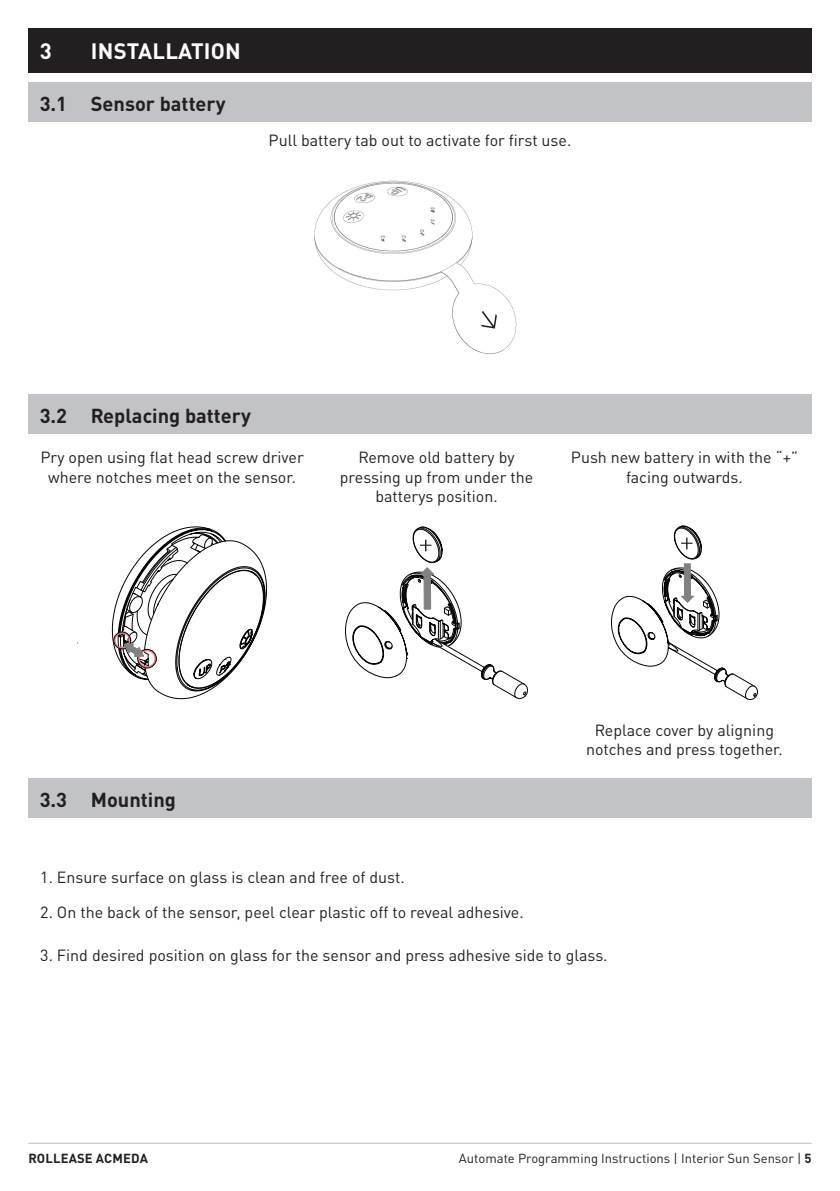
<style>
.page{position:relative;width:840px;height:1191px;background:#fff}
.page>*{position:absolute;margin:0;border:0;box-sizing:border-box;transform-origin:0 0}
.t1{font:700 22px "DINOT";letter-spacing:.01em;color:#fff}
.t2{font:700 20px "DINOT";color:#231f20}
.Copy{font:16px/19.2px "DINOT";color:#231f20;text-align:center}
.t3{font:13px "DINOT";color:#231f20}
.t4{font:700 13px "DINOT";letter-spacing:.01em;color:#231f20}
.s1{font-weight:700}
</style>
<div class="page">
<hr style="left:28px;top:1142px;width:783px;height:1px;background:#bcbdc0">
<div style="left:28px;top:28px;width:783px;height:45px;background:#231f20"></div>
<div style="left:28px;top:82px;width:783px;height:40px;background:#c2c3c6"></div>
<div style="left:28px;top:394px;width:783px;height:40px;background:#c2c3c6"></div>
<div style="left:28px;top:778px;width:783px;height:40px;background:#c2c3c6"></div>
<img style="left:314px;top:180px;width:203px;height:174px">
<svg style="left:77px;top:526px;width:190px;height:173px"></svg>
<svg style="left:611px;top:525px;width:146px;height:175px"></svg>
<svg style="left:345px;top:527px;width:182px;height:171px"></svg>
<svg style="left:480px;top:311px;width:16px;height:17px"></svg>
<p class="t1" style="left:40px;top:36px;width:13px">3</p>
<p class="t1" style="left:91px;top:36px;width:151px">INSTALLATION</p>
<p class="t2" style="left:40px;top:91px;width:187px">3.1 Sensor battery</p>
<p class="Copy" style="left:268px;top:130px;width:304px">Pull battery tab out to activate for first use.</p>
<p class="t2" style="left:40px;top:403px;width:212px">3.2 Replacing battery</p>
<p class="Copy" style="left:41px;top:448px;width:264px">Pry open using flat head screw driver where notches meet on the sensor.</p>
<p class="Copy" style="left:339px;top:448px;width:195px">Remove old battery by pressing up from under the batterys position.</p>
<p class="Copy" style="left:570px;top:448px;width:228px">Push new battery in with the “+” facing outwards.</p>
<p class="t2" style="left:40px;top:787px;width:138px">3.3 Mounting</p>
<p class="Copy" style="left:585px;top:720px;width:198px">Replace cover by aligning notches and press together.</p>
<p class="Copy" style="left:40px;top:867px;width:366px">1. Ensure surface on glass is clean and free of dust.</p>
<p class="Copy" style="left:40px;top:902px;width:484px">2. On the back of the sensor, peel clear plastic off to reveal adhesive.</p>
<p class="Copy" style="left:40px;top:945px;width:568px">3. Find desired position on glass for the sensor and press adhesive side to glass.</p>
<p class="t4" style="left:28px;top:1149px;width:121px">ROLLEASE ACMEDA</p>
<p class="t3" style="left:458px;top:1149px;width:354px">Automate Programming Instructions | Interior Sun Sensor | <span class="s1">5</span></p>
</div>
